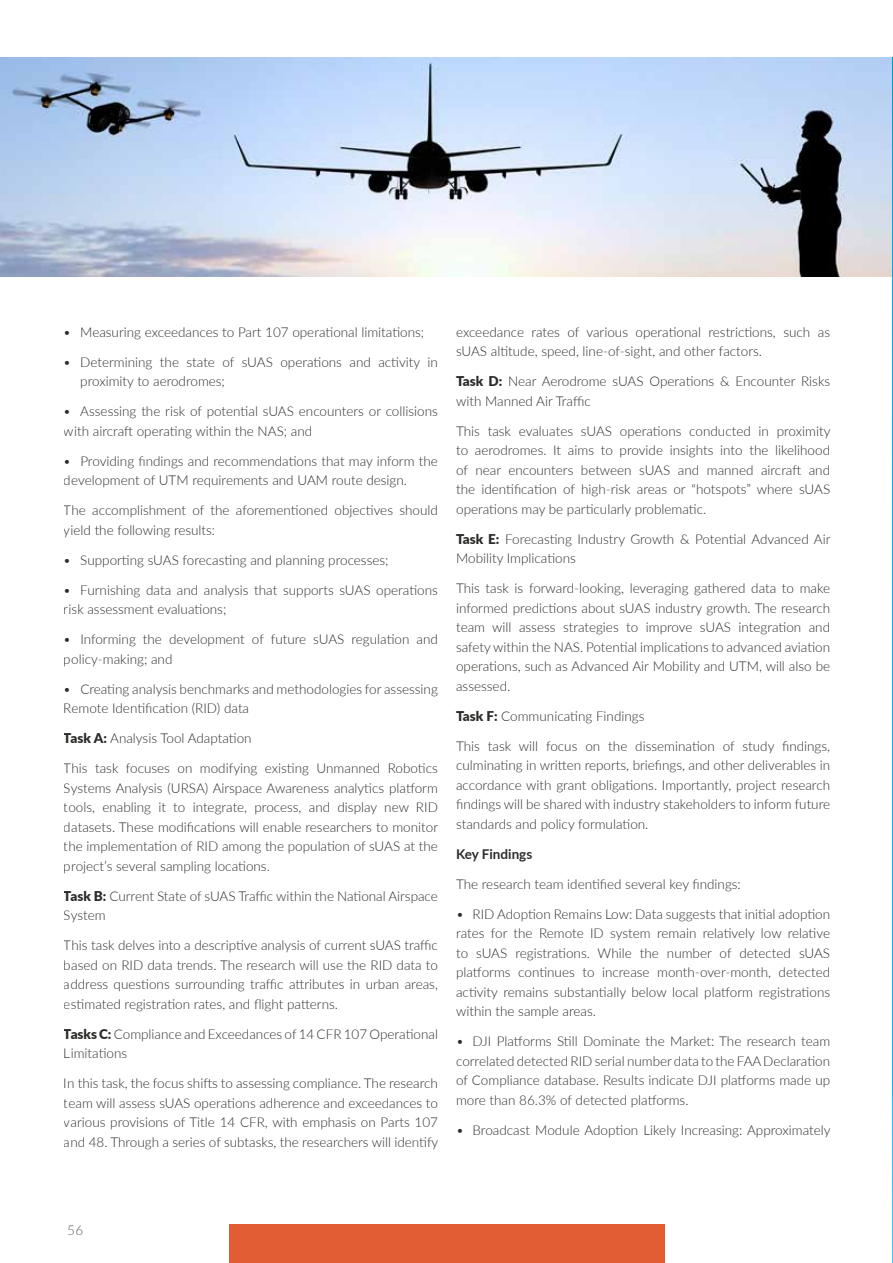
<style>
.page{position:relative;width:893px;height:1263px;background:#fff}
.page>*{position:absolute;margin:0;border:0;box-sizing:border-box;transform-origin:0 0}
.t1{font:300 13.5px/19.5px "Lato";color:#292927}
.t2{font:700 13.5px "Lato";color:#292927}
.t3{font:300 13.5px "Lato";color:#58595b}
.s1{font-weight:900}
</style>
<div class="page">
<img style="left:0;top:57px;width:893px;height:219px">
<div style="left:229px;top:1225px;width:435px;height:38px;background:#e25d34"></div>
<svg style="left:892px;top:58px;width:1px;height:1205px"></svg>
<p class="t1" style="left:64px;top:322px;width:362px">• Measuring exceedances to Part 107 operational limitations;</p>
<p class="t1" style="left:80px;top:352px;width:359px;text-indent:-17px">• Determining the state of sUAS operations and activity in proximity to aerodromes;</p>
<p class="t1" style="left:64px;top:401px;width:376px">• Assessing the risk of potential sUAS encounters or collisions with aircraft operating within the NAS; and</p>
<p class="t1" style="left:64px;top:451px;width:376px">• Providing findings and recommendations that may inform the development of UTM requirements and UAM route design.</p>
<p class="t1" style="left:64px;top:500px;width:376px">The accomplishment of the aforementioned objectives should yield the following results:</p>
<p class="t1" style="left:64px;top:550px;width:326px">• Supporting sUAS forecasting and planning processes;</p>
<p class="t1" style="left:64px;top:580px;width:376px">• Furnishing data and analysis that supports sUAS operations risk assessment evaluations;</p>
<p class="t1" style="left:64px;top:629px;width:376px">• Informing the development of future sUAS regulation and policy-making; and</p>
<p class="t1" style="left:64px;top:679px;width:376px">• Creating analysis benchmarks and methodologies for assessing<br>Remote Identification (RID) data</p>
<p class="t1" style="left:64px;top:728px;width:189px"><span class="s1">Task A:</span> Analysis Tool Adaptation</p>
<p class="t1" style="left:64px;top:758px;width:376px;text-align:justify">This task focuses on modifying existing Unmanned Robotics Systems Analysis (URSA) Airspace Awareness analytics platform tools, enabling it to integrate, process, and display new RID datasets. These modifications will enable researchers to monitor the implementation of RID among the population of sUAS at the project’s several sampling locations.</p>
<p class="t1" style="left:64px;top:886px;width:376px"><span class="s1">Task B:</span> Current State of sUAS Traffic within the National Airspace<br>System</p>
<p class="t1" style="left:64px;top:935px;width:376px;text-align:justify">This task delves into a descriptive analysis of current sUAS traffic based on RID data trends. The research will use the RID data to address questions surrounding traffic attributes in urban areas, estimated registration rates, and flight patterns.</p>
<p class="t1" style="left:64px;top:1024px;width:376px"><span class="s1">Tasks C:</span> Compliance and Exceedances of 14 CFR 107 Operational<br>Limitations</p>
<p class="t1" style="left:64px;top:1073px;width:376px;text-align:justify">In this task, the focus shifts to assessing compliance. The research team will assess sUAS operations adherence and exceedances to various provisions of Title 14 CFR, with emphasis on Parts 107 and 48. Through a series of subtasks, the researchers will identify</p>
<p class="t1" style="left:456px;top:322px;width:376px">exceedance rates of various operational restrictions, such as sUAS altitude, speed, line-of-sight, and other factors.</p>
<p class="t1" style="left:456px;top:371px;width:376px"><span class="s1">Task D:</span> Near Aerodrome sUAS Operations &amp; Encounter Risks with Manned Air Traffic</p>
<p class="t1" style="left:456px;top:420px;width:376px;text-align:justify">This task evaluates sUAS operations conducted in proximity to aerodromes. It aims to provide insights into the likelihood of near encounters between sUAS and manned aircraft and the identification of high-risk areas or “hotspots” where sUAS operations may be particularly problematic.</p>
<p class="t1" style="left:456px;top:528px;width:376px"><span class="s1">Task E:</span> Forecasting Industry Growth &amp; Potential Advanced Air<br>Mobility Implications</p>
<p class="t1" style="left:456px;top:578px;width:376px;text-align:justify">This task is forward-looking, leveraging gathered data to make informed predictions about sUAS industry growth. The research team will assess strategies to improve sUAS integration and safety within the NAS. Potential implications to advanced aviation operations, such as Advanced Air Mobility and UTM, will also be assessed.</p>
<p class="t1" style="left:456px;top:705px;width:190px"><span class="s1">Task F:</span> Communicating Findings</p>
<p class="t1" style="left:456px;top:735px;width:376px;text-align:justify">This task will focus on the dissemination of study findings, culminating in written reports, briefings, and other deliverables in accordance with grant obligations. Importantly, project research findings will be shared with industry stakeholders to inform future standards and policy formulation.</p>
<p class="t2" style="left:456px;top:844px;width:78px">Key Findings</p>
<p class="t1" style="left:456px;top:873px;width:286px">The research team identified several key findings:</p>
<p class="t1" style="left:456px;top:903px;width:376px;text-align:justify">• RID Adoption Remains Low: Data suggests that initial adoption rates for the Remote ID system remain relatively low relative to sUAS registrations. While the number of detected sUAS platforms continues to increase month-over-month, detected activity remains substantially below local platform registrations within the sample areas.</p>
<p class="t1" style="left:456px;top:1031px;width:376px;text-align:justify">• DJI Platforms Still Dominate the Market: The research team correlated detected RID serial number data to the FAADeclaration of Compliance database. Results indicate DJI platforms made up more than 86.3% of detected platforms.</p>
<p class="t1" style="left:456px;top:1119px;width:376px">• Broadcast Module Adoption Likely Increasing: Approximately</p>
<p class="t3" style="left:67px;top:1220px;width:18px">56</p>
</div>
